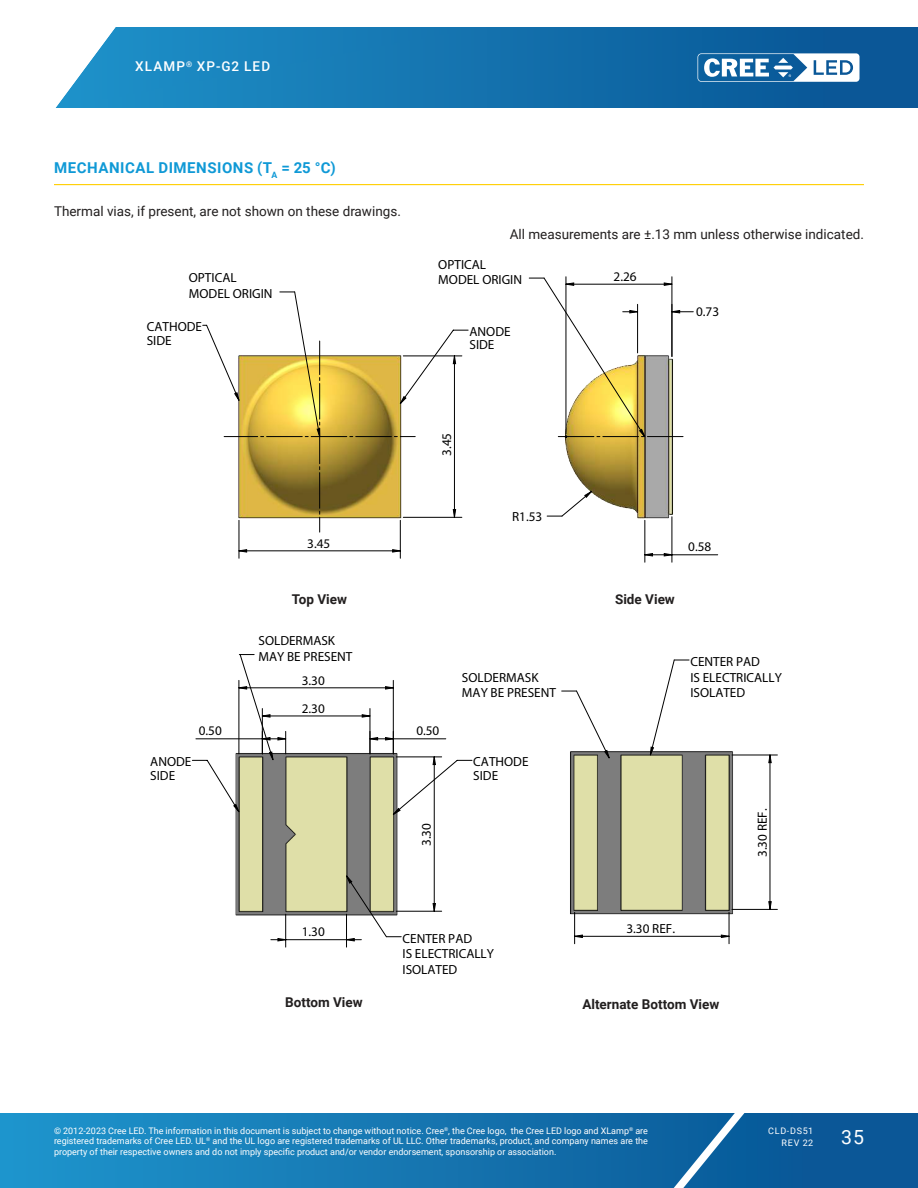
<style>
.page{position:relative;width:918px;height:1188px;background:#fff}
.page>*{position:absolute;margin:0;border:0;box-sizing:border-box;transform-origin:0 0}
.t1{font:19.5px "Roboto";color:#fff}
.t2{font:700 15px "Roboto";letter-spacing:.035em;color:#0f99d6}
.t3{font:13.5px "Roboto";color:#221f1f}
.t4{font:700 13.5px "Roboto";color:#221f1f}
.t5{font:500 13.5px "Roboto";letter-spacing:.085em;color:#fff}
.t6{font:13.2px/15.6px "Roboto";color:#000}
.t7{font:9px/10.8px "Roboto";color:#fff;text-align:justify}
.t8{font:9px/12px "Roboto";letter-spacing:.085em;color:#fff;text-align:right}
</style>
<div class="page">
<img style="left:0;top:1113px;width:918px;height:75px">
<svg style="left:644px;top:1113px;width:117px;height:75px;background:#1d6ca5"></svg>
<svg style="left:85px;top:27px;width:833px;height:81px;background:#1573ae"></svg>
<img style="left:55px;top:68px;width:30px;height:40px">
<svg style="left:698px;top:53px;width:162px;height:29px"></svg>
<hr style="left:54px;top:184px;width:810px;height:1px;background:#ffce00">
<hr style="left:293px;top:993px;width:39px;height:1px;background:#000">
<hr style="left:364px;top:993px;width:30px;height:1px;background:#000">
<hr style="left:917px;top:515px;width:1px;height:31px;background:#000">
<hr style="left:917px;top:359px;width:1px;height:155px;background:#000">
<svg style="left:224px;top:277px;width:495px;height:286px"></svg>
<svg style="left:570px;top:755px;width:202px;height:190px"></svg>
<svg style="left:562px;top:690px;width:43px;height:57px"></svg>
<svg style="left:650px;top:659px;width:39px;height:97px"></svg>
<hr style="left:145px;top:914px;width:1px;height:46px;background:#000">
<hr style="left:155px;top:1043px;width:258px;height:1px;background:#000">
<svg style="left:257px;top:1187px;width:21px;height:1px"></svg>
<svg style="left:291px;top:1187px;width:15px;height:1px"></svg>
<svg style="left:320px;top:1187px;width:15px;height:1px"></svg>
<hr style="left:574px;top:912px;width:1px;height:32px;background:#000">
<hr style="left:729px;top:912px;width:1px;height:32px;background:#000">
<hr style="left:285px;top:914px;width:1px;height:33px;background:#000">
<hr style="left:346px;top:914px;width:1px;height:33px;background:#000">
<hr style="left:145px;top:1123px;width:85px;height:1px;background:#000">
<hr style="left:338px;top:1115px;width:105px;height:1px;background:#000">
<svg style="left:416px;top:1113px;width:27px;height:3px"></svg>
<hr style="left:732px;top:909px;width:45px;height:1px;background:#000">
<hr style="left:732px;top:755px;width:45px;height:1px;background:#000">
<svg style="left:145px;top:1142px;width:7px;height:2px"></svg>
<hr style="left:145px;top:1187px;width:85px;height:1px;background:#000">
<hr style="left:338px;top:1187px;width:148px;height:1px;background:#000">
<svg style="left:472px;top:747px;width:181px;height:136px"></svg>
<svg style="left:575px;top:935px;width:154px;height:2px"></svg>
<svg style="left:769px;top:756px;width:2px;height:153px"></svg>
<svg style="left:145px;top:654px;width:327px;height:287px"></svg>
<h3 class="t5" style="left:135px;top:59px;width:136px">XLAMP<sup>®</sup> XP-G2 LED</h3>
<h2 class="t2" style="left:54px;top:161px;width:283px">MECHANICAL DIMENSIONS (T<sub>A</sub> = 25 °C)</h2>
<h3 class="t3" style="left:54px;top:202px;width:348px">Thermal vias, if present, are not shown on these drawings.</h3>
<h3 class="t3" style="left:510px;top:224px;width:356px">All measurements are ±.13 mm unless otherwise indicated.</h3>
<h3 class="t6" style="left:438px;top:257px;width:85px">OPTICAL<br>MODEL ORIGIN</h3>
<h3 class="t6" style="left:189px;top:271px;width:85px">OPTICAL<br>MODEL ORIGIN</h3>
<h3 class="t6" style="left:147px;top:320px;width:57px;line-height:14px">CATHODE<br>SIDE</h3>
<h3 class="t6" style="left:469px;top:325px;width:43px;line-height:14px">ANODE<br>SIDE</h3>
<h3 class="t6" style="left:614px;top:270px;width:25px">2.26</h3>
<h3 class="t6" style="left:696px;top:305px;width:25px">0.73</h3>
<h3 class="t6" style="left:440px;top:456px;width:25px;rotate:-90deg">3.45</h3>
<h3 class="t6" style="left:307px;top:537px;width:25px">3.45</h3>
<h3 class="t6" style="left:512px;top:510px;width:32px">R1.53</h3>
<h3 class="t6" style="left:688px;top:540px;width:25px">0.58</h3>
<h3 class="t4" style="left:292px;top:593px;width:57px">Top View</h3>
<h3 class="t4" style="left:615px;top:593px;width:61px">Side View</h3>
<h3 class="t6" style="left:199px;top:724px;width:25px">0.50</h3>
<h3 class="t6" style="left:259px;top:634px;width:95px">SOLDERMASK<br>MAY BE PRESENT</h3>
<h3 class="t6" style="left:302px;top:673px;width:25px">3.30</h3>
<h3 class="t6" style="left:302px;top:701px;width:25px">2.30</h3>
<h3 class="t6" style="left:416px;top:724px;width:25px">0.50</h3>
<h3 class="t6" style="left:462px;top:670px;width:95px">SOLDERMASK<br>MAY BE PRESENT</h3>
<h3 class="t6" style="left:150px;top:756px;width:43px;line-height:14px">ANODE<br>SIDE</h3>
<h3 class="t6" style="left:473px;top:756px;width:57px;line-height:14px">CATHODE<br>SIDE</h3>
<h3 class="t6" style="left:420px;top:846px;width:25px;rotate:-90deg">3.30</h3>
<h3 class="t6" style="left:690px;top:655px;width:93px">CENTER PAD<br>IS ELECTRICALLY<br>ISOLATED</h3>
<h3 class="t6" style="left:756px;top:857px;width:50px;rotate:-90deg">3.30 REF.</h3>
<h3 class="t6" style="left:302px;top:925px;width:25px">1.30</h3>
<h3 class="t6" style="left:403px;top:932px;width:93px">CENTER PAD<br>IS ELECTRICALLY<br>ISOLATED</h3>
<h3 class="t6" style="left:626px;top:922px;width:50px">3.30 REF.</h3>
<h3 class="t4" style="left:285px;top:996px;width:79px">Bottom View</h3>
<h3 class="t4" style="left:582px;top:998px;width:138px">Alternate Bottom View</h3>
<p class="t7" style="left:54px;top:1126px;width:596px">© 2012-2023 Cree LED. The information in this document is subject to change without notice. Cree<sup>®</sup>, the Cree logo, the Cree LED logo and XLamp<sup>®</sup> are registered trademarks of Cree LED. UL<sup>®</sup> and the UL logo are registered trademarks of UL LLC. Other trademarks, product, and company names are the property of their respective owners and do not imply speci昀椀c product and/or vendor endorsement, sponsorship or association.</p>
<p class="t8" style="left:768px;top:1125px;width:47px">CLD-DS51<br>REV 22</p>
<h1 class="t1" style="left:841px;top:1129px;width:24px">35</h1>
</div>
